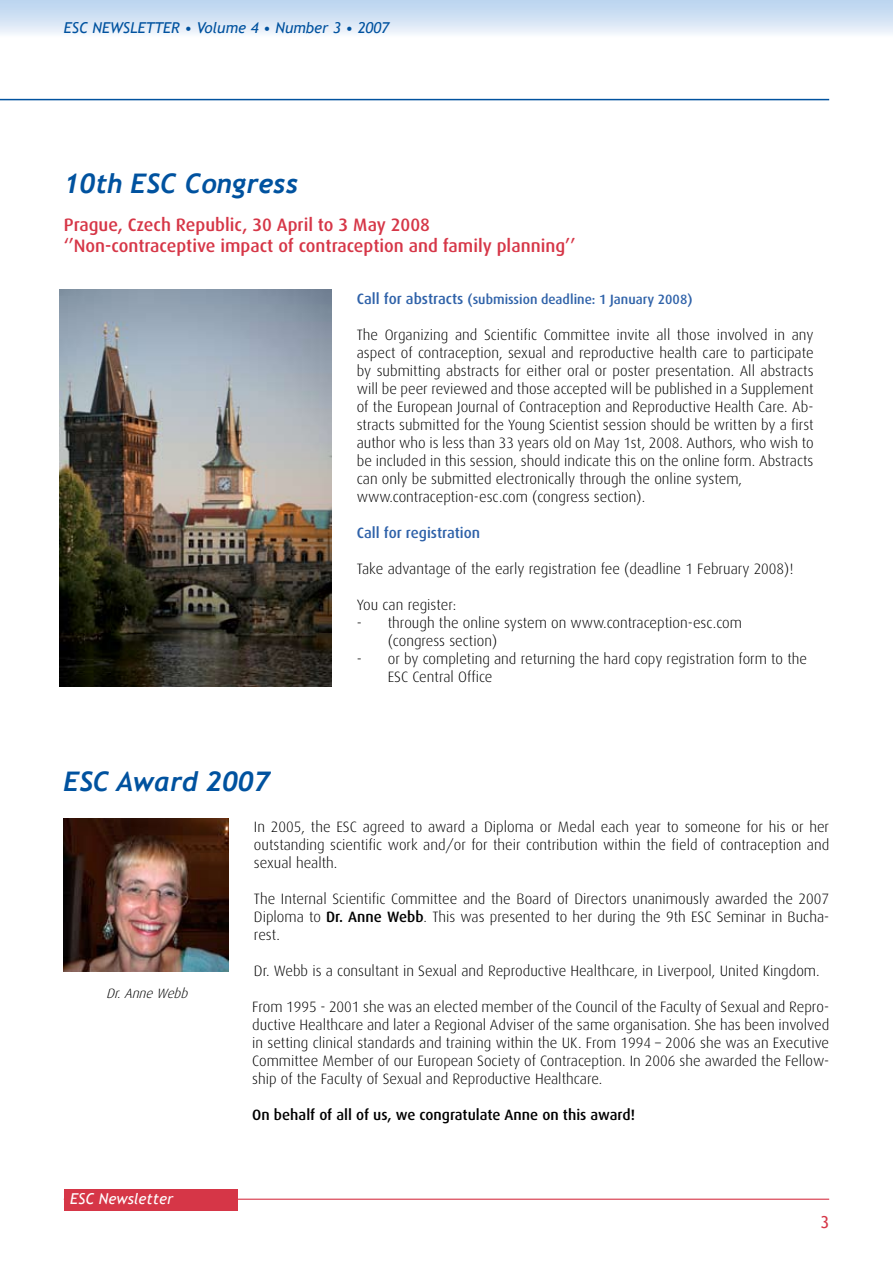
<style>
.page{position:relative;width:893px;height:1263px;background:#fff}
.page>*{position:absolute;margin:0;border:0;box-sizing:border-box;transform-origin:0 0}
.t1{font:italic 700 27px "Trebuchet";color:#00529f}
.t2{font:500 18px/21.6px "Dax";color:#d63647}
.t3{font:16.5px "Trebuchet MS";color:#d63647}
.t4{font:300 15px/18px "Dax";color:#000}
.t5{font:500 15px "Dax";color:#000}
.t6{font:italic 15px "Trebuchet MS";color:#00529f}
.t7{font:500 15px "Dax";color:#2f62a9}
.t8{font:italic 15px "Trebuchet MS";color:#fff}
.t9{font:500 13.5px "Dax";color:#2f62a9}
.t10{font:italic 300 13.5px "Dax";color:#000}
.s1{font-size:15px}
.s2{font-weight:500}
</style>
<div class="page">
<hr style="left:64px;top:1198px;width:765px;height:2px;background:#d63647">
<svg style="left:0;top:0;width:893px;height:34px;background:#d2e2f4"></svg>
<div style="left:64px;top:1189px;width:173px;height:21px;background:#d63647"></div>
<img style="left:64px;top:818px;width:164px;height:153px">
<img style="left:60px;top:289px;width:271px;height:397px">
<hr style="left:0;top:99px;width:829px;height:1px;background:#00529f">
<p class="t6" style="left:64px;top:19px;width:69px">ESC Newslette</p>
<p class="t6" style="left:171px;top:19px;width:219px">r • Volume 4 • Number 3 • 2007</p>
<h1 class="t1" style="left:64px;top:167px;width:236px">10th ESC Congress</h1>
<p class="t2" style="left:64px;top:214px;width:513px">Prague, Czech Republic, 30 April to 3 May 2008 ‘’Non-contraceptive impact of contraception and family planning’’</p>
<p class="t9" style="left:357px;top:292px;width:337px"><span class="s1">Call for abstracts</span> (submission deadline: 1 January 2008)</p>
<p class="t4" style="left:357px;top:326px;width:458px">The Organizing and Scientific Committee invite all those involved in any aspect of contraception, sexual and reproductive health care to participate by submitting abstracts for either oral or poster presentation. All abstracts will be peer reviewed and those accepted will be published in a Supplement of the European Journal of Contraception and Reproductive Health Care. Ab&shy;stracts submitted for the Young Scientist session should be written by a first author who is less than 33 years old on May 1st, 2008. Authors, who wish to be included in this session, should indicate this on the online form. Abstracts can only be submitted electronically through the online system, www.contraception-esc.com (congress section).</p>
<p class="t7" style="left:357px;top:525px;width:125px">Call for registration</p>
<p class="t4" style="left:357px;top:560px;width:438px">Take advantage of the early registration fee (deadline 1 February 2008)!</p>
<p class="t4" style="left:357px;top:596px;width:101px">You can register:</p>
<p class="t4" style="left:388px;top:614px;width:356px;text-indent:-31px">- through the online system on www.contraception-esc.com (congress section)</p>
<p class="t4" style="left:388px;top:650px;width:421px;text-indent:-31px">- or by completing and returning the hard copy registration form to the<br>ESC Central Office</p>
<h1 class="t1" style="left:63px;top:766px;width:208px">ESC Award 2007</h1>
<p class="t10" style="left:106px;top:986px;width:87px">Dr.AnneWebb</p>
<p class="t8" style="left:70px;top:1190px;width:105px">ESC Newsletter</p>
<p class="t4" style="left:254px;top:818px;width:577px;text-align:justify">In 2005, the ESC agreed to award a Diploma or Medal each year to someone for his or her outstanding scientific work and/or for their contribution within the field of contraception and sexual health.</p>
<p class="t4" style="left:254px;top:890px;width:577px;text-align:justify">The Internal Scientific Committee and the Board of Directors unanimously awarded the 2007<br>Diploma to <span class="s2">Dr. Anne Webb</span>. This was presented to her during the 9th ESC Seminar in Bucha&shy;rest.</p>
<p class="t4" style="left:254px;top:962px;width:567px">Dr. Webb is a consultant in Sexual and Reproductive Healthcare, in Liverpool, United Kingdom.</p>
<p class="t4" style="left:252px;top:998px;width:578px;text-align:justify">From 1995 - 2001 she was an elected member of the Council of the Faculty of Sexual and Repro&shy;ductive Healthcare and later a Regional Adviser of the same organisation. She has been involved in setting clinical standards and training within the UK. From 1994 – 2006 she was an Executive Committee Member of our European Society of Contraception. In 2006 she awarded the Fellow&shy;ship of the Faculty of Sexual and Reproductive Healthcare.</p>
<p class="t5" style="left:252px;top:1106px;width:384px">On behalf of all of us, we congratulate Anne on this award!</p>
<p class="t3" style="left:820px;top:1212px;width:10px">3</p>
</div>
